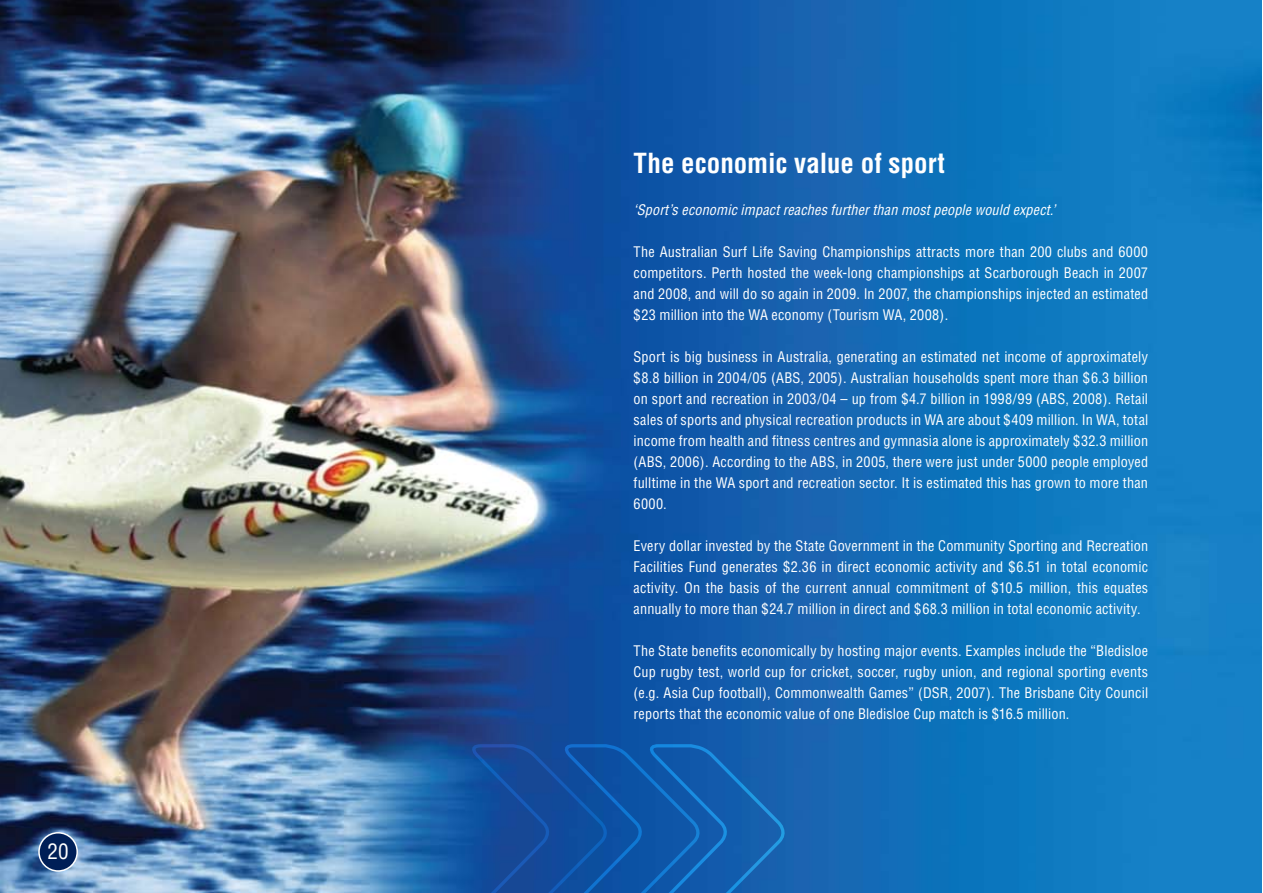
<style>
.page{position:relative;width:1263px;height:893px;background:#fff}
.page>*{position:absolute;margin:0;border:0;box-sizing:border-box;transform-origin:0 0}
.t1{font:700 condensed 27px "Helvetica";color:#fff}
.t2{font:condensed 21px "Helvetica";color:#fff}
.t3{font:condensed 14.25px/21px "Helvetica";letter-spacing:.01em;color:#fff;text-align:justify}
.t4{font:italic condensed 14.25px "Helvetica";letter-spacing:.01em;color:#fff}
</style>
<div class="page">
<img style="left:0;top:0;width:1262px;height:893px">
<svg style="left:470px;top:742px;width:318px;height:151px;background:#1155a6"></svg>
<div style="left:39px;top:833px;width:38px;height:38px;background:#001f57;border-radius:50%"></div>
<div style="left:38px;top:832px;width:40px;height:40px;border:2px solid #fff;border-radius:50%"></div>
<h2 class="t2" style="left:48px;top:839px;width:23px">20</h2>
<h1 class="t1" style="left:634px;top:146px;width:313px">The economic value of sport</h1>
<p class="t4" style="left:634px;top:201px;width:423px">‘Sport’s economic impact reaches further than most people would expect.’</p>
<p class="t3" style="left:634px;top:241px;width:516px">The Australian Surf Life Saving Championships attracts more than 200 clubs and 6000 competitors. Perth hosted the week-long championships at Scarborough Beach in 2007 and 2008, and will do so again in 2009. In 2007, the championships injected an estimated $23 million into the WA economy (Tourism WA, 2008).</p>
<p class="t3" style="left:634px;top:346px;width:516px">Sport is big business in Australia, generating an estimated net income of approximately $8.8 billion in 2004/05 (ABS, 2005). Australian households spent more than $6.3 billion on sport and recreation in 2003/04 – up from $4.7 billion in 1998/99 (ABS, 2008). Retail sales of sports and physical recreation products in WA are about $409 million. In WA, total income from health and fitness centres and gymnasia alone is approximately $32.3 million (ABS, 2006). According to the ABS, in 2005, there were just under 5000 people employed fulltime in the WA sport and recreation sector. It is estimated this has grown to more than 6000.</p>
<p class="t3" style="left:634px;top:535px;width:516px">Every dollar invested by the State Government in the Community Sporting and Recreation Facilities Fund generates $2.36 in direct economic activity and $6.51 in total economic activity. On the basis of the current annual commitment of $10.5 million, this equates annually to more than $24.7 million in direct and $68.3 million in total economic activity.</p>
<p class="t3" style="left:634px;top:640px;width:516px">The State benefits economically by hosting major events. Examples include the “Bledisloe Cup rugby test, world cup for cricket, soccer, rugby union, and regional sporting events (e.g. Asia Cup football), Commonwealth Games” (DSR, 2007). The Brisbane City Council reports that the economic value of one Bledisloe Cup match is $16.5 million.</p>
</div>
